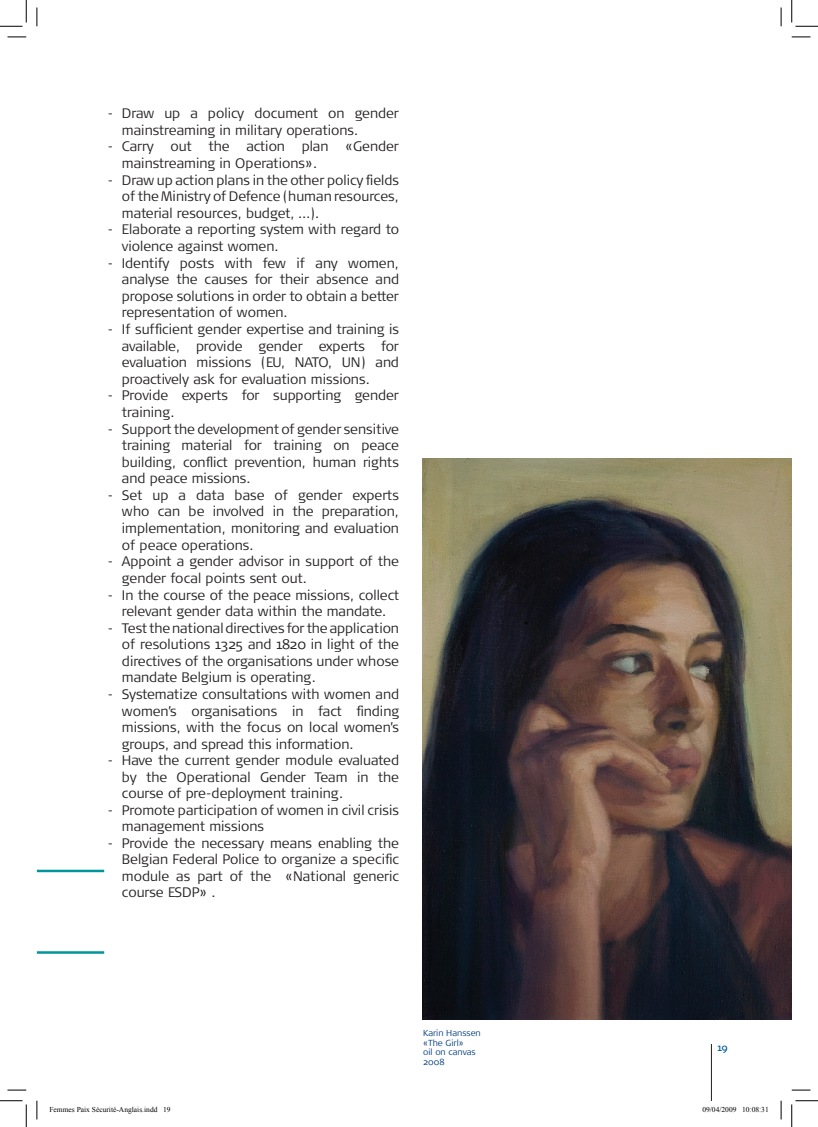
<style>
.page{position:relative;width:818px;height:1127px;background:#fff}
.page>*{position:absolute;margin:0;border:0;box-sizing:border-box;transform-origin:0 0}
.t1{font:300 13.75px/16.5px "Signa OT";color:#231f20;text-align:justify}
.t2{font:10px "Signa OT";color:#00599b}
.t3{font:300 8.75px/9.4px "Signa OT";color:#013d7d}
.t4{font:7.5px "Times New Roman";color:#000}
</style>
<div class="page">
<hr style="left:711px;top:1043px;width:1px;height:57px;background:#231f20">
<hr style="left:37px;top:869px;width:67px;height:3px;background:#00959a">
<hr style="left:37px;top:951px;width:67px;height:2px;background:#00959a">
<img style="left:422px;top:459px;width:369px;height:559px">
<svg style="left:8px;top:36px;width:18px;height:2px"></svg>
<svg style="left:792px;top:36px;width:18px;height:2px"></svg>
<svg style="left:8px;top:1089px;width:18px;height:1px"></svg>
<svg style="left:792px;top:1089px;width:18px;height:1px"></svg>
<svg style="left:36px;top:8px;width:2px;height:18px"></svg>
<svg style="left:36px;top:1100px;width:2px;height:19px"></svg>
<svg style="left:780px;top:8px;width:2px;height:18px"></svg>
<svg style="left:780px;top:1100px;width:2px;height:19px"></svg>
<svg style="left:0;top:0;width:27px;height:27px"></svg>
<svg style="left:0;top:1100px;width:27px;height:26px"></svg>
<svg style="left:791px;top:0;width:27px;height:27px"></svg>
<svg style="left:791px;top:1100px;width:27px;height:26px"></svg>
<p class="t1" style="left:122px;top:105px;width:279px;text-indent:-14px">- Draw up a policy document on gender mainstreaming in military operations.</p>
<p class="t1" style="left:122px;top:138px;width:279px;text-indent:-14px">- Carry out the action plan «Gender mainstreaming in Operations».</p>
<p class="t1" style="left:122px;top:172px;width:279px;text-indent:-14px">- Draw up action plans in the other policy fields of the Ministry of Defence (human resources, material resources, budget, …).</p>
<p class="t1" style="left:122px;top:221px;width:279px;text-indent:-14px">- Elaborate a reporting system with regard to violence against women.</p>
<p class="t1" style="left:122px;top:255px;width:279px;text-indent:-14px">- Identify posts with few if any women, analyse the causes for their absence and propose solutions in order to obtain a better representation of women.</p>
<p class="t1" style="left:122px;top:321px;width:279px;text-indent:-14px">- If sufficient gender expertise and training is available, provide gender experts for evaluation missions (EU, NATO, UN) and proactively ask for evaluation missions.</p>
<p class="t1" style="left:122px;top:387px;width:279px;text-indent:-14px">- Provide experts for supporting gender training.</p>
<p class="t1" style="left:122px;top:420px;width:279px;text-indent:-14px">- Support the development of gender sensitive training material for training on peace building, conflict prevention, human rights and peace missions.</p>
<p class="t1" style="left:122px;top:487px;width:279px;text-indent:-14px">- Set up a data base of gender experts who can be involved in the preparation, implementation, monitoring and evaluation of peace operations.</p>
<p class="t1" style="left:122px;top:553px;width:279px;text-indent:-14px">- Appoint a gender advisor in support of the gender focal points sent out.</p>
<p class="t1" style="left:108px;top:586px;width:293px;text-align:center">- In the course of the peace missions, collect relevant gender data within the mandate.</p>
<p class="t1" style="left:122px;top:619px;width:279px;text-indent:-14px">- Test the national directives for the application of resolutions 1325 and 1820 in light of the directives of the organisations under whose mandate Belgium is operating.</p>
<p class="t1" style="left:122px;top:686px;width:279px;text-indent:-14px">- Systematize consultations with women and women’s organisations in fact finding missions, with the focus on local women’s groups, and spread this information.</p>
<p class="t1" style="left:122px;top:752px;width:279px;text-indent:-14px">- Have the current gender module evaluated by the Operational Gender Team in the course of pre-deployment training.</p>
<p class="t1" style="left:122px;top:801px;width:279px;text-indent:-14px">- Promote participation of women in civil crisis management missions</p>
<p class="t1" style="left:122px;top:834px;width:279px;text-indent:-14px">- Provide the necessary means enabling the Belgian Federal Police to organize a specific module as part of the «National generic course ESDP» .</p>
<p class="t3" style="left:423px;top:1028px;width:59px">Karin Hanssen «The Girl»<br>oil on canvas<br>2008</p>
<p class="t2" style="left:717px;top:1041px;width:12px">19</p>
<p class="t4" style="left:49px;top:1104px;width:123px">Femmes Paix Sécurité-Anglais.indd 19</p>
<p class="t4" style="left:702px;top:1104px;width:68px">09/04/2009 10:08:31</p>
</div>
